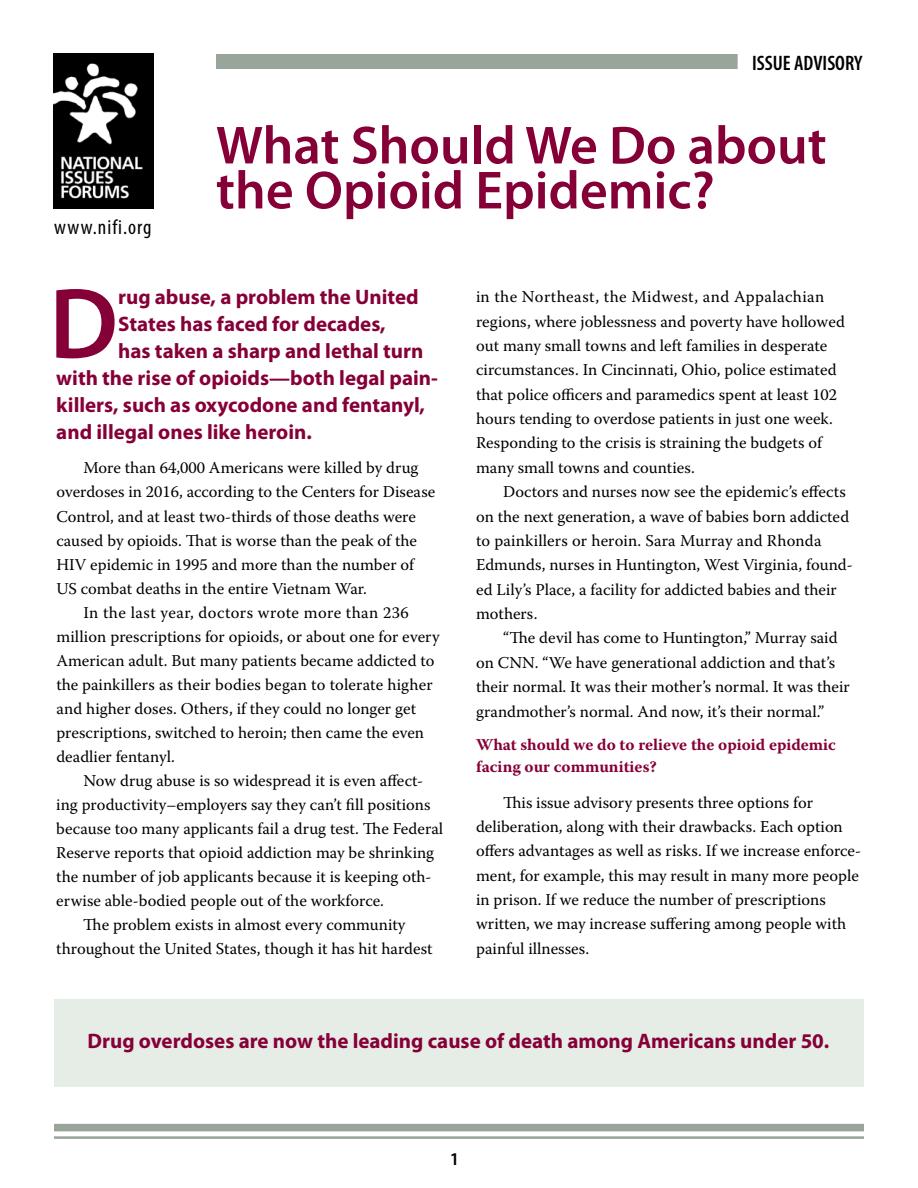
<style>
.page{position:relative;width:918px;height:1188px;background:#fff}
.page>*{position:absolute;margin:0;border:0;box-sizing:border-box;transform-origin:0 0}
.t1{font:600 101.1px "Myriad Pro";color:#860038}
.t2{font:600 54px/45px "Myriad Pro";color:#860038}
.t3{font:700 21px "Myriad Pro";color:#860038}
.t4{font:600 condensed 21px "Myriad Pro";color:#000}
.t5{font:condensed 21px "Myriad Pro";letter-spacing:.05em;color:#000}
.t6{font:600 18px "Myriad Pro";color:#000}
.t7{font:16.5px/24.3px "Warnock Pro";color:#000}
.t8{font:700 16.5px/22.5px "Warnock Pro";color:#860038}
.t9{font:16.5px "Warnock Pro";letter-spacing:.025em;color:#000}
</style>
<div class="page">
<div style="left:54px;top:999px;width:810px;height:87px;background:#e6ede7"></div>
<div style="left:54px;top:1124px;width:810px;height:7px;background:#99a49a"></div>
<hr style="left:54px;top:1136px;width:810px;height:3px;background:#99a49a">
<div style="left:216px;top:54px;width:522px;height:15px;background:#99a49a"></div>
<img style="left:54px;top:54px;width:100px;height:155px">
<p class="t5" style="left:54px;top:214px;width:99px">www.nifi.org</p>
<p class="t4" style="left:752px;top:51px;width:112px">ISSUE ADVISORY</p>
<h2 class="t2" style="left:216px;top:121px;width:612px">What Should We Do about the Opioid Epidemic?</h2>
<h1 class="t1" style="left:49px;top:259px;width:71px">D</h1>
<p class="t3" style="left:118px;top:283px;width:302px">rug abuse, a problem the United</p>
<p class="t3" style="left:118px;top:310px;width:269px">States has faced for decades,</p>
<p class="t3" style="left:118px;top:337px;width:307px">has taken a sharp and lethal turn</p>
<p class="t3" style="left:56px;top:364px;width:383px">with the rise of opioids—both legal pain-</p>
<p class="t3" style="left:56px;top:391px;width:370px">killers, such as oxycodone and fentanyl,</p>
<p class="t3" style="left:56px;top:418px;width:257px">and illegal ones like heroin.</p>
<p class="t7" style="left:83px;top:456px;width:337px">More than 64,000 Americans were killed by drug</p>
<p class="t7" style="left:56px;top:480px;width:381px">overdoses in 2016, according to the Centers for Disease</p>
<p class="t7" style="left:56px;top:504px;width:361px">Control, and at least two-thirds of those deaths were</p>
<p class="t7" style="left:56px;top:528px;width:362px">caused by opioids. That is worse than the peak of the</p>
<p class="t7" style="left:56px;top:552px;width:359px">HIV epidemic in 1995 and more than the number of</p>
<p class="t7" style="left:56px;top:576px;width:312px">US combat deaths in the entire Vietnam War.</p>
<p class="t9" style="left:83px;top:602px;width:327px">In the last year, doctors wrote more than 236</p>
<p class="t7" style="left:56px;top:624px;width:385px">million prescriptions for opioids, or about one for every</p>
<p class="t7" style="left:56px;top:648px;width:380px">American adult. But many patients became addicted to</p>
<p class="t7" style="left:56px;top:672px;width:378px">the painkillers as their bodies began to tolerate higher</p>
<p class="t7" style="left:56px;top:696px;width:361px">and higher doses. Others, if they could no longer get</p>
<p class="t7" style="left:56px;top:720px;width:369px">prescriptions, switched to heroin; then came the even</p>
<p class="t7" style="left:56px;top:744px;width:120px">deadlier fentanyl.</p>
<p class="t7" style="left:83px;top:768px;width:341px">Now drug abuse is so widespread it is even affect-</p>
<p class="t7" style="left:56px;top:792px;width:376px">ing productivity–employers say they can’t fill positions</p>
<p class="t7" style="left:56px;top:816px;width:388px">because too many applicants fail a drug test. The Federal</p>
<p class="t7" style="left:56px;top:840px;width:379px">Reserve reports that opioid addiction may be shrinking</p>
<p class="t7" style="left:56px;top:864px;width:377px">the number of job applicants because it is keeping oth-</p>
<p class="t7" style="left:56px;top:888px;width:329px">erwise able-bodied people out of the workforce.</p>
<p class="t7" style="left:83px;top:912px;width:324px">The problem exists in almost every community</p>
<p class="t7" style="left:56px;top:936px;width:378px">throughout the United States, though it has hit hardest</p>
<p class="t7" style="left:476px;top:284px;width:370px">in the Northeast, the Midwest, and Appalachian regions, where joblessness and poverty have hollowed out many small towns and left families in desperate circumstances. In Cincinnati, Ohio, police estimated that police officers and paramedics spent at least 102 hours tending to overdose patients in just one week.<br>Responding to the crisis is straining the budgets of many small towns and counties.</p>
<p class="t7" style="left:476px;top:479px;width:378px;text-indent:27px">Doctors and nurses now see the epidemic’s effects on the next generation, a wave of babies born addicted to painkillers or heroin. Sara Murray and Rhonda Edmunds, nurses in Huntington, West Virginia, found&shy;ed Lily’s Place, a facility for addicted babies and their mothers.</p>
<p class="t7" style="left:476px;top:626px;width:375px;text-indent:27px">“The devil has come to Huntington,” Murray said on CNN. “We have generational addiction and that’s their normal. It was their mother’s normal. It was their grandmother’s normal. And now, it’s their normal.”</p>
<p class="t8" style="left:476px;top:733px;width:361px">What should we do to relieve the opioid epidemic facing our communities?</p>
<p class="t7" style="left:476px;top:790px;width:387px;text-indent:27px">This issue advisory presents three options for deliberation, along with their drawbacks. Each option offers advantages as well as risks. If we increase enforce&shy;ment, for example, this may result in many more people in prison. If we reduce the number of prescriptions written, we may increase suffering among people with painful illnesses.</p>
<p class="t3" style="left:87px;top:1027px;width:743px">Drug overdoses are now the leading cause of death among Americans under 50.</p>
<p class="t6" style="left:450px;top:1147px;width:11px">1</p>
</div>
